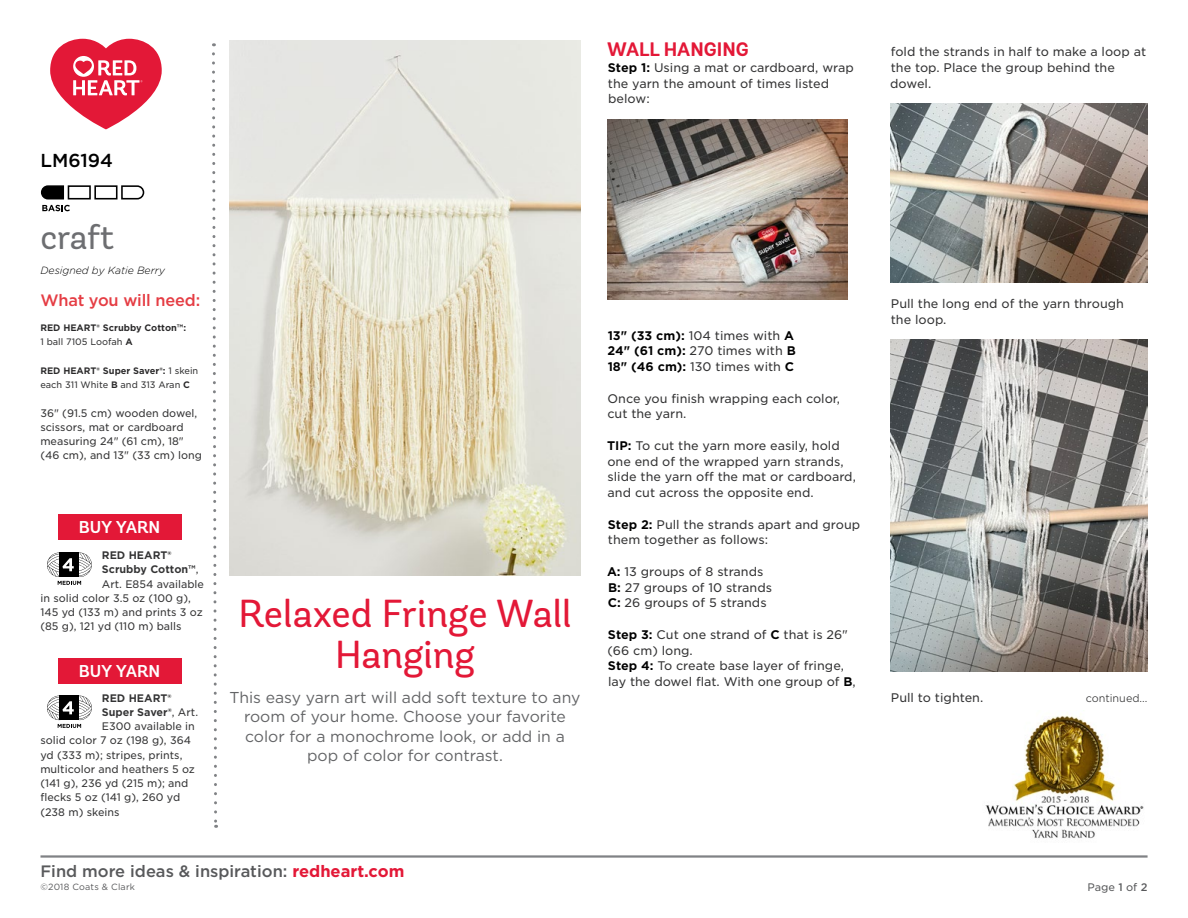
<style>
.page{position:relative;width:1188px;height:918px;background:#fff}
.page>*{position:absolute;margin:0;border:0;box-sizing:border-box;transform-origin:0 0}
.t1{font:39px/41.2px "Andes Rounded";color:#e31837;text-align:center}
.t2{font:34.5px "Andes Rounded";letter-spacing:-.01em;color:#6d6e71}
.t3{font:700 19.5px "Andes Rounded";color:#e31837}
.t4{font:500 18.75px "Gotham";color:#000}
.t5{font:600 17.1px "Andes Rounded";color:#fff}
.t6{font:500 16.5px "Gotham";color:#58595b}
.t7{font:500 16.5px "Gotham";letter-spacing:-.01em;color:#e53d44}
.t8{font:15.75px/19.5px "Gotham";color:#636466;text-align:center}
.t9{font:12px/15.8px "Gotham S Sm";color:#333334}
.t10{font:10.5px/14.2px "Gotham S Sm";color:#333334}
.t11{font:700 10.5px "Gotham S Sm";color:#333334}
.t12{font:italic 300 10.5px "Gotham Rounded";color:#000}
.t13{font:300 10.5px "Gotham S Sm";color:#333334}
.t14{font:10.5px "Gotham S Sm";color:#58595b}
.t15{font:9px/14.2px "Gotham S Sm";color:#333334}
.t16{font:700 9px/14.2px "Gotham S Sm";color:#292829}
.t17{font:9px "Gotham";letter-spacing:.02em;color:#58595b}
.t18{font:700 5.7px "Arial";color:#000}
.s1{font-weight:400;color:#333334}
.s2{font-weight:700;color:#292829}
.s3{font-weight:400}
.s4{font-weight:700;color:#000}
.s5{font-weight:700;color:#e31837}
.s6{font-weight:500}
</style>
<div class="page">
<hr style="left:40px;top:855px;width:1108px;height:3px;background:#808285">
<svg style="left:121px;top:185px;width:24px;height:15px"></svg>
<div style="left:94px;top:185px;width:24px;height:15px;border:2px solid #000"></div>
<div style="left:68px;top:185px;width:23px;height:15px;border:2px solid #000"></div>
<svg style="left:40px;top:185px;width:30px;height:26px"></svg>
<svg style="left:212px;top:43px;width:6px;height:785px"></svg>
<div style="left:58px;top:515px;width:123px;height:25px;background:#e31837"></div>
<div style="left:58px;top:658px;width:123px;height:25px;background:#e31837"></div>
<svg style="left:47px;top:552px;width:45px;height:33px"></svg>
<svg style="left:47px;top:695px;width:45px;height:33px"></svg>
<img style="left:608px;top:119px;width:240px;height:180px">
<img style="left:230px;top:40px;width:350px;height:536px">
<img style="left:890px;top:104px;width:258px;height:178px">
<img style="left:890px;top:340px;width:258px;height:332px">
<img style="left:985px;top:715px;width:159px;height:124px">
<svg style="left:50px;top:39px;width:112px;height:90px"></svg>
<h3 class="t4" style="left:40px;top:148px;width:74px">LM6194</h3>
<h2 class="t2" style="left:40px;top:216px;width:75px">craft</h2>
<p class="t12" style="left:40px;top:263px;width:126px">Designed by Katie Berry</p>
<h3 class="t7" style="left:40px;top:289px;width:161px">What you will need:</h3>
<p class="t16" style="left:40px;top:321px;width:147px">RED HEART® Scrubby Cotton™:<br><span class="s1">1 ball 7105 Loofah</span> A</p>
<p class="t15" style="left:40px;top:363px;width:159px"><span class="s2">RED HEART® Super Saver®:</span> 1 skein each 311 White <span class="s2">B</span> and 313 Aran <span class="s2">C</span></p>
<p class="t10" style="left:40px;top:405px;width:163px">36" (91.5 cm) wooden dowel, scissors, mat or cardboard measuring 24" (61 cm), 18" (46 cm), and 13" (33 cm) long</p>
<p class="t18" style="left:61px;top:428px;width:17px">LACE</p>
<h3 class="t5" style="left:79px;top:517px;width:83px">BUY YARN</h3>
<p class="t11" style="left:102px;top:548px;width:71px">RED HEART®</p>
<p class="t11" style="left:102px;top:562px;width:98px">Scrubby Cotton™<span class="s3">,</span></p>
<p class="t10" style="left:102px;top:576px;width:104px">Art. E854 available</p>
<p class="t10" style="left:40px;top:591px;width:152px">in solid color 3.5 oz (100 g),</p>
<p class="t10" style="left:40px;top:605px;width:164px">145 yd (133 m) and prints 3 oz</p>
<p class="t10" style="left:40px;top:619px;width:143px">(85 g), 121 yd (110 m) balls</p>
<h3 class="t5" style="left:79px;top:660px;width:83px">BUY YARN</h3>
<p class="t11" style="left:102px;top:691px;width:71px">RED HEART®</p>
<p class="t11" style="left:102px;top:705px;width:98px">Super Saver®<span class="s3">, Art.</span></p>
<p class="t10" style="left:102px;top:719px;width:95px">E300 available in</p>
<p class="t10" style="left:40px;top:733px;width:152px">solid color 7 oz (198 g), 364</p>
<p class="t10" style="left:40px;top:747px;width:144px">yd (333 m); stripes, prints,</p>
<p class="t10" style="left:40px;top:762px;width:156px">multicolor and heathers 5 oz</p>
<p class="t10" style="left:40px;top:776px;width:150px">(141 g), 236 yd (215 m); and</p>
<p class="t10" style="left:40px;top:790px;width:141px">flecks 5 oz (141 g), 260 yd</p>
<p class="t10" style="left:40px;top:804px;width:81px">(238 m) skeins</p>
<h1 class="t1" style="left:238px;top:593px;width:335px">Relaxed Fringe Wall<br>Hanging</h1>
<h3 class="t8" style="left:230px;top:687px;width:352px">This easy yarn art will add soft texture to any room of your home. Choose your favorite color for a monochrome look, or add in a pop of color for contrast.</h3>
<h3 class="t3" style="left:607px;top:37px;width:143px">WALL HANGING</h3>
<p class="t9" style="left:608px;top:59px;width:247px"><span class="s4">Step 1:</span> Using a mat or cardboard, wrap the yarn the amount of times listed below:</p>
<p class="t9" style="left:608px;top:327px;width:190px"><span class="s4">13" (33 cm):</span> 104 times with <span class="s4">A<br>24" (61 cm):</span> 270 times with <span class="s4">B<br>18" (46 cm):</span> 130 times with <span class="s4">C</span></p>
<p class="t9" style="left:607px;top:390px;width:234px">Once you finish wrapping each color, cut the yarn.</p>
<p class="t9" style="left:607px;top:437px;width:250px"><span class="s4">TIP:</span> To cut the yarn more easily, hold one end of the wrapped yarn strands, slide the yarn off the mat or cardboard, and cut across the opposite end.</p>
<p class="t9" style="left:608px;top:516px;width:254px"><span class="s4">Step 2:</span> Pull the strands apart and group them together as follows:</p>
<p class="t9" style="left:607px;top:563px;width:167px"><span class="s4">A:</span> 13 groups of 8 strands<br><span class="s4">B:</span> 27 groups of 10 strands<br><span class="s4">C:</span> 26 groups of 5 strands</p>
<p class="t9" style="left:607px;top:626px;width:250px"><span class="s4">Step 3:</span> Cut one strand of <span class="s4">C</span> that is 26" (66 cm) long.<br><span class="s4">Step 4:</span> To create base layer of fringe, lay the dowel flat. With one group of <span class="s4">B</span>,</p>
<p class="t9" style="left:890px;top:44px;width:258px">fold the strands in half to make a loop at the top. Place the group behind the dowel.</p>
<p class="t9" style="left:891px;top:296px;width:235px">Pull the long end of the yarn through the loop.</p>
<p class="t9" style="left:891px;top:689px;width:94px">Pull to tighten.</p>
<p class="t13" style="left:1086px;top:691px;width:63px">continued...</p>
<h3 class="t6" style="left:40px;top:860px;width:365px">Find more ideas &amp; inspiration: <span class="s5">redheart.com</span></h3>
<p class="t17" style="left:40px;top:882px;width:96px">©2018 Coats &amp; Clark</p>
<p class="t14" style="left:1087px;top:880px;width:62px">Page <span class="s6">1</span> of <span class="s6">2</span></p>
</div>
